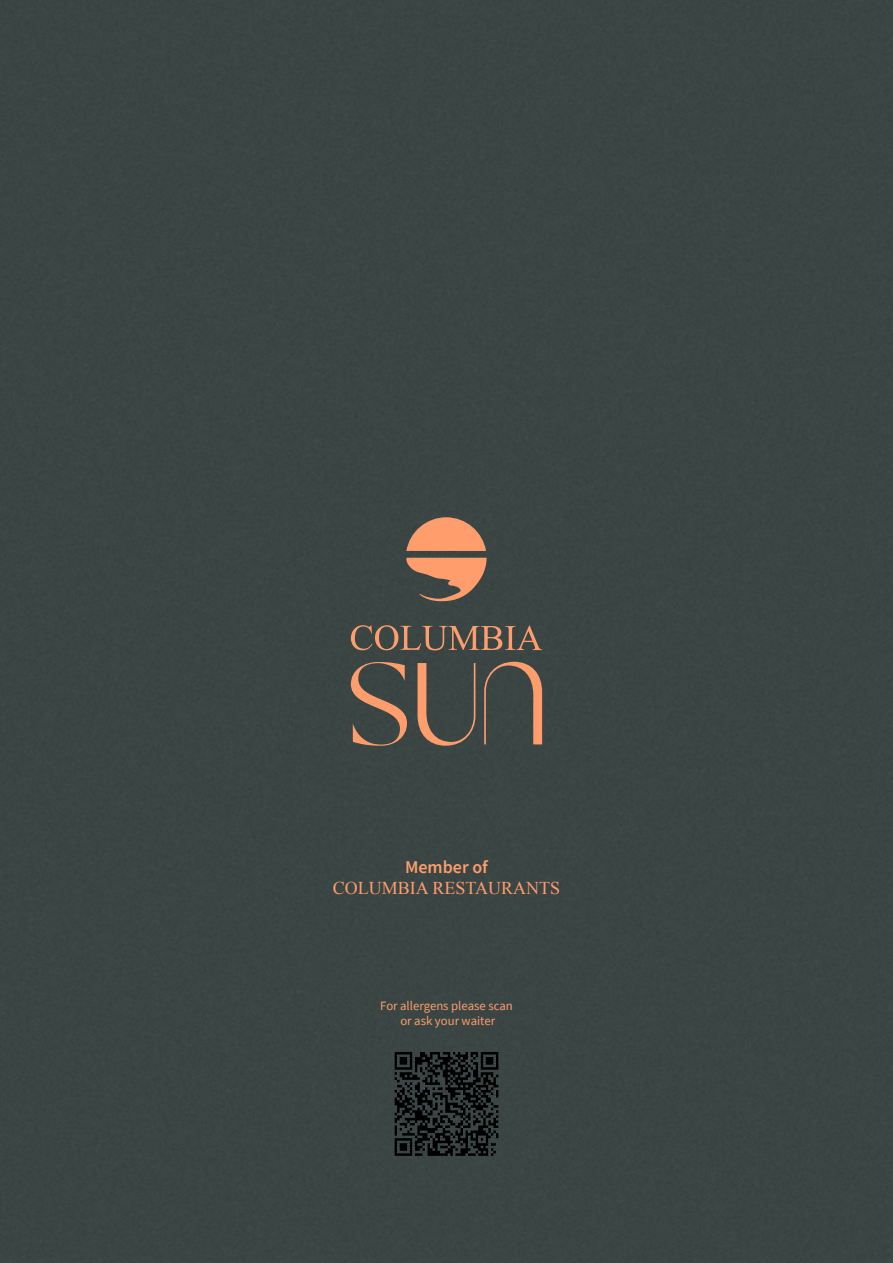
<style>
.page{position:relative;width:893px;height:1263px;background:#3a4644}
.page>*{position:absolute;margin:0;border:0;box-sizing:border-box;transform-origin:0 0}
.t1{font:18px "Times New Roman";color:#ff9d6c}
.t2{font:600 18px "Source Sans Pro";color:#ff9d6c}
.t3{font:12.75px/15.3px "Source Sans Pro";color:#ff9d6c;text-align:center}
</style>
<div class="page">
<svg style="left:351px;top:625px;width:191px;height:25px;background:#6e5c4f"></svg>
<svg style="left:351px;top:662px;width:56px;height:84px;background:#695a4d"></svg>
<svg style="left:418px;top:663px;width:57px;height:83px;background:#60564c"></svg>
<svg style="left:484px;top:662px;width:58px;height:82px;background:#61574c"></svg>
<svg style="left:406px;top:517px;width:80px;height:34px;background:#cc8662"></svg>
<svg style="left:406px;top:558px;width:81px;height:44px;background:#a17359"></svg>
<svg style="left:392px;top:1051px;width:109px;height:106px;background:#1e2423"></svg>
<h1 class="t2" style="left:405px;top:855px;width:84px">Member of</h1>
<h1 class="t1" style="left:333px;top:876px;width:229px">COLUMBIA RESTAURANTS</h1>
<p class="t3" style="left:380px;top:998px;width:134px">For allergens please scan or ask your waiter</p>
</div>
